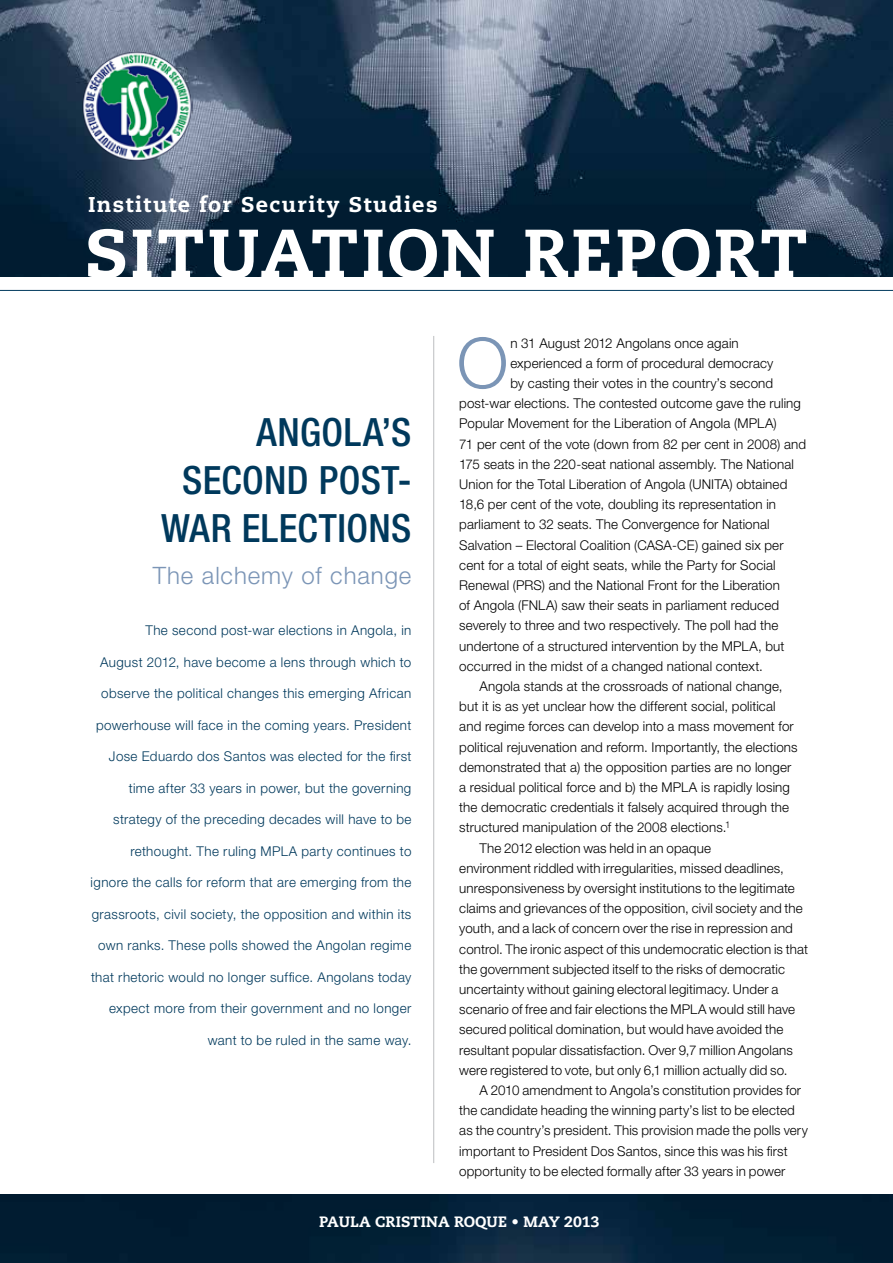
<style>
.page{position:relative;width:893px;height:1263px;background:#fff}
.page>*{position:absolute;margin:0;border:0;box-sizing:border-box;transform-origin:0 0}
.t1{font:300 70.05px "Helvetica Neue LT Std";color:#7b95b6}
.t2{font:800 68.7px "Caecilia LT Std";color:#fff}
.t3{font:500 condensed 39px/48px "Helvetica Neue LT Std";letter-spacing:.01em;color:#00395c;text-align:right}
.t4{font:300 24px "Helvetica Neue LT Std";letter-spacing:.04em;color:#7b95b6}
.t5{font:800 21.45px "Caecilia LT Std";letter-spacing:.06em;color:#fff}
.t6{font:800 15px "Caecilia LT Std";letter-spacing:.005em;color:#fff}
.t7{font:300 13.5px "Helvetica Neue LT Std";letter-spacing:.01em;color:#000}
.t8{font:300 13.5px "Helvetica Neue LT Std";letter-spacing:.03em;color:#00395c}
</style>
<div class="page">
<hr style="left:433px;top:336px;width:1px;height:827px;background:#bcbec0">
<img style="left:0;top:0;width:893px;height:276px">
<img style="left:0;top:1195px;width:893px;height:68px">
<hr style="left:0;top:290px;width:893px;height:1px;background:#00395c">
<img style="left:82px;top:50px;width:111px;height:111px">
<h3 class="t5" style="left:88px;top:191px;width:351px">Institute for Security Studies</h3>
<h2 class="t2" style="left:85px;top:211px;width:92px">Situation</h2>
<h2 class="t2" style="left:523px;top:211px;width:48px">report</h2>
<h1 class="t1" style="left:457px;top:320px;width:53px">O</h1>
<p class="t7" style="left:510px;top:335px;width:230px">n 31 August 2012 Angolans once again</p>
<p class="t7" style="left:510px;top:355px;width:265px">experienced a form of procedural democracy</p>
<p class="t7" style="left:510px;top:375px;width:264px">by casting their votes in the country’s second</p>
<p class="t7" style="left:459px;top:395px;width:343px">post-war elections. The contested outcome gave the ruling</p>
<p class="t7" style="left:459px;top:415px;width:319px">Popular Movement for the Liberation of Angola (MPLA)</p>
<p class="t7" style="left:459px;top:436px;width:348px">71 per cent of the vote (down from 82 per cent in 2008) and</p>
<p class="t7" style="left:459px;top:456px;width:336px">175 seats in the 220-seat national assembly. The National</p>
<p class="t7" style="left:459px;top:476px;width:330px">Union for the Total Liberation of Angola (UNITA) obtained</p>
<p class="t7" style="left:459px;top:496px;width:318px">18,6 per cent of the vote, doubling its representation in</p>
<p class="t7" style="left:459px;top:516px;width:312px">parliament to 32 seats. The Convergence for National</p>
<p class="t7" style="left:459px;top:537px;width:326px">Salvation – Electoral Coalition (CASA-CE) gained six per</p>
<p class="t7" style="left:459px;top:557px;width:318px">cent for a total of eight seats, while the Party for Social</p>
<p class="t7" style="left:459px;top:577px;width:322px">Renewal (PRS) and the National Front for the Liberation</p>
<p class="t7" style="left:459px;top:597px;width:321px">of Angola (FNLA) saw their seats in parliament reduced</p>
<p class="t7" style="left:459px;top:617px;width:321px">severely to three and two respectively. The poll had the</p>
<p class="t7" style="left:459px;top:637px;width:327px">undertone of a structured intervention by the MPLA, but</p>
<p class="t7" style="left:459px;top:658px;width:305px">occurred in the midst of a changed national context.</p>
<p class="t7" style="left:479px;top:678px;width:305px">Angola stands at the crossroads of national change,</p>
<p class="t7" style="left:459px;top:698px;width:318px">but it is as yet unclear how the different social, political</p>
<p class="t7" style="left:459px;top:718px;width:336px">and regime forces can develop into a mass movement for</p>
<p class="t7" style="left:459px;top:738px;width:340px">political rejuvenation and reform. Importantly, the elections</p>
<p class="t7" style="left:459px;top:759px;width:334px">demonstrated that a) the opposition parties are no longer</p>
<p class="t7" style="left:459px;top:779px;width:332px">a residual political force and b) the MPLA is rapidly losing</p>
<p class="t7" style="left:459px;top:799px;width:331px">the democratic credentials it falsely acquired through the</p>
<p class="t7" style="left:459px;top:819px;width:272px">structured manipulation of the 2008 elections.<sup>1</sup></p>
<p class="t7" style="left:479px;top:839px;width:233px">The 2012 election was held in an opaque</p>
<p class="t7" style="left:459px;top:860px;width:326px">environment riddled with irregularities, missed deadlines,</p>
<p class="t7" style="left:459px;top:880px;width:337px">unresponsiveness by oversight institutions to the legitimate</p>
<p class="t7" style="left:459px;top:900px;width:345px">claims and grievances of the opposition, civil society and the</p>
<p class="t7" style="left:459px;top:920px;width:335px">youth, and a lack of concern over the rise in repression and</p>
<p class="t7" style="left:459px;top:940px;width:350px">control. The ironic aspect of this undemocratic election is that</p>
<p class="t7" style="left:459px;top:961px;width:327px">the government subjected itself to the risks of democratic</p>
<p class="t7" style="left:459px;top:981px;width:321px">uncertainty without gaining electoral legitimacy. Under a</p>
<p class="t7" style="left:459px;top:1001px;width:337px">scenario of free and fair elections the MPLA would still have</p>
<p class="t7" style="left:459px;top:1021px;width:326px">secured political domination, but would have avoided the</p>
<p class="t7" style="left:459px;top:1041px;width:335px">resultant popular dissatisfaction. Over 9,7 million Angolans</p>
<p class="t7" style="left:459px;top:1062px;width:330px">were registered to vote, but only 6,1 million actually did so.</p>
<p class="t7" style="left:479px;top:1082px;width:323px">A 2010 amendment to Angola’s constitution provides for</p>
<p class="t7" style="left:459px;top:1102px;width:337px">the candidate heading the winning party’s list to be elected</p>
<p class="t7" style="left:459px;top:1122px;width:350px">as the country’s president. This provision made the polls very</p>
<p class="t7" style="left:459px;top:1142px;width:330px">important to President Dos Santos, since this was his first</p>
<p class="t7" style="left:459px;top:1163px;width:328px">opportunity to be elected formally after 33 years in power</p>
<p class="t6" style="left:319px;top:1213px;width:282px">PAULA CRISTINA ROQUE • May 2013</p>
<h3 class="t3" style="left:161px;top:408px;width:252px">ANGOLA’S<br>SECOND POST-<br>WAR ELECTIONS</h3>
<h3 class="t4" style="left:153px;top:560px;width:260px">The alchemy of change</h3>
<p class="t8" style="left:145px;top:622px;width:267px">The second post-war elections in Angola, in</p>
<p class="t8" style="left:100px;top:654px;width:313px">August 2012, have become a lens through which to</p>
<p class="t8" style="left:101px;top:685px;width:312px">observe the political changes this emerging African</p>
<p class="t8" style="left:96px;top:717px;width:317px">powerhouse will face in the coming years. President</p>
<p class="t8" style="left:109px;top:748px;width:304px">Jose Eduardo dos Santos was elected for the first</p>
<p class="t8" style="left:129px;top:780px;width:284px">time after 33 years in power, but the governing</p>
<p class="t8" style="left:113px;top:811px;width:300px">strategy of the preceding decades will have to be</p>
<p class="t8" style="left:130px;top:843px;width:283px">rethought. The ruling MPLA party continues to</p>
<p class="t8" style="left:91px;top:874px;width:322px">ignore the calls for reform that are emerging from the</p>
<p class="t8" style="left:92px;top:906px;width:321px">grassroots, civil society, the opposition and within its</p>
<p class="t8" style="left:98px;top:937px;width:315px">own ranks. These polls showed the Angolan regime</p>
<p class="t8" style="left:91px;top:969px;width:322px">that rhetoric would no longer suffice. Angolans today</p>
<p class="t8" style="left:109px;top:1000px;width:304px">expect more from their government and no longer</p>
<p class="t8" style="left:208px;top:1032px;width:205px">want to be ruled in the same way.</p>
</div>
